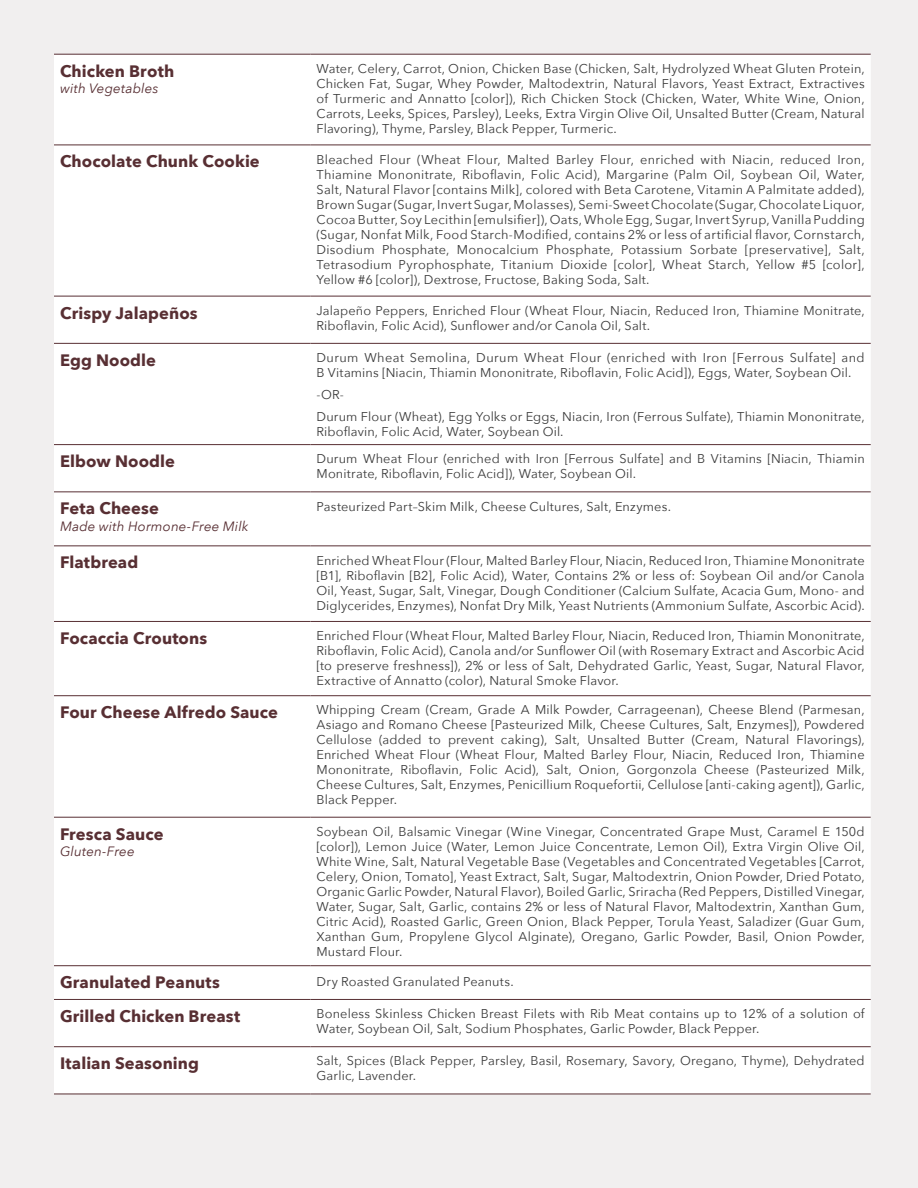
<style>
.page{position:relative;width:918px;height:1188px;background:#f1efef}
.page>*{position:absolute;margin:0;border:0;box-sizing:border-box;transform-origin:0 0}
.t1{font:700 16.5px "Avenir Next";letter-spacing:.005em;color:#582f33}
.t2{font:italic 13.5px "Avenir Next";letter-spacing:.01em;color:#582f33}
.t3{font:12.75px/15px "Avenir Next";letter-spacing:.01em;color:#3a3a3a;text-align:justify}
</style>
<div class="page">
<div style="left:54px;top:55px;width:817px;height:1039px;background:#fff"></div>
<hr style="left:54px;top:54px;width:256px;height:1px;background:#582f33">
<hr style="left:310px;top:54px;width:561px;height:1px;background:#582f33">
<hr style="left:54px;top:145px;width:256px;height:1px;background:#582f33">
<hr style="left:310px;top:145px;width:561px;height:1px;background:#582f33">
<hr style="left:54px;top:296px;width:256px;height:1px;background:#582f33">
<hr style="left:54px;top:343px;width:256px;height:1px;background:#582f33">
<hr style="left:54px;top:444px;width:256px;height:1px;background:#582f33">
<hr style="left:54px;top:492px;width:256px;height:1px;background:#582f33">
<hr style="left:54px;top:546px;width:256px;height:1px;background:#582f33">
<hr style="left:54px;top:621px;width:256px;height:1px;background:#582f33">
<hr style="left:54px;top:695px;width:256px;height:1px;background:#582f33">
<hr style="left:54px;top:817px;width:256px;height:1px;background:#582f33">
<hr style="left:54px;top:965px;width:256px;height:1px;background:#582f33">
<hr style="left:54px;top:999px;width:256px;height:1px;background:#582f33">
<hr style="left:54px;top:1046px;width:256px;height:1px;background:#582f33">
<hr style="left:54px;top:1094px;width:256px;height:1px;background:#582f33">
<hr style="left:310px;top:296px;width:561px;height:1px;background:#582f33">
<hr style="left:310px;top:343px;width:561px;height:1px;background:#582f33">
<hr style="left:310px;top:444px;width:561px;height:1px;background:#582f33">
<hr style="left:310px;top:492px;width:561px;height:1px;background:#582f33">
<hr style="left:310px;top:546px;width:561px;height:1px;background:#582f33">
<hr style="left:310px;top:621px;width:561px;height:1px;background:#582f33">
<hr style="left:310px;top:695px;width:561px;height:1px;background:#582f33">
<hr style="left:310px;top:817px;width:561px;height:1px;background:#582f33">
<hr style="left:310px;top:965px;width:561px;height:1px;background:#582f33">
<hr style="left:310px;top:999px;width:561px;height:1px;background:#582f33">
<hr style="left:310px;top:1046px;width:561px;height:1px;background:#582f33">
<hr style="left:310px;top:1094px;width:561px;height:1px;background:#582f33">
<p class="t1" style="left:60px;top:57px;width:116px">Chicken Broth</p>
<p class="t2" style="left:60px;top:77px;width:100px">with Vegetables</p>
<p class="t3" style="left:316px;top:60px;width:550px">Water, Celery, Carrot, Onion, Chicken Base (Chicken, Salt, Hydrolyzed Wheat Gluten Protein, Chicken Fat, Sugar, Whey Powder, Maltodextrin, Natural Flavors, Yeast Extract, Extractives of Turmeric and Annatto [color]), Rich Chicken Stock (Chicken, Water, White Wine, Onion, Carrots, Leeks, Spices, Parsley), Leeks, Extra Virgin Olive Oil, Unsalted Butter (Cream, Natural Flavoring), Thyme, Parsley, Black Pepper, Turmeric.</p>
<p class="t1" style="left:60px;top:147px;width:201px">Chocolate Chunk Cookie</p>
<p class="t3" style="left:316px;top:151px;width:550px">Bleached Flour (Wheat Flour, Malted Barley Flour, enriched with Niacin, reduced Iron, Thiamine Mononitrate, Riboflavin, Folic Acid), Margarine (Palm Oil, Soybean Oil, Water, Salt, Natural Flavor [contains Milk], colored with Beta Carotene, Vitamin A Palmitate added), Brown Sugar (Sugar, Invert Sugar, Molasses), Semi-Sweet Chocolate (Sugar, Chocolate Liquor, Cocoa Butter, Soy Lecithin [emulsifier]), Oats, Whole Egg, Sugar, Invert Syrup, Vanilla Pudding (Sugar, Nonfat Milk, Food Starch-Modified, contains 2% or less of artificial flavor, Cornstarch, Disodium Phosphate, Monocalcium Phosphate, Potassium Sorbate [preservative], Salt, Tetrasodium Pyrophosphate, Titanium Dioxide [color], Wheat Starch, Yellow #5 [color], Yellow #6 [color]), Dextrose, Fructose, Baking Soda, Salt.</p>
<p class="t1" style="left:60px;top:299px;width:139px">Crispy Jalapeños</p>
<p class="t3" style="left:316px;top:302px;width:550px">Jalapeño Peppers, Enriched Flour (Wheat Flour, Niacin, Reduced Iron, Thiamine Monitrate,<br>Riboflavin, Folic Acid), Sunflower and/or Canola Oil, Salt.</p>
<p class="t1" style="left:60px;top:346px;width:98px">Egg Noodle</p>
<p class="t3" style="left:316px;top:350px;width:550px">Durum Wheat Semolina, Durum Wheat Flour (enriched with Iron [Ferrous Sulfate] and<br>B Vitamins [Niacin, Thiamin Mononitrate, Riboflavin, Folic Acid]), Eggs, Water, Soybean Oil.</p>
<p class="t3" style="left:316px;top:383px;width:550px;line-height:21.8px">-OR-<br>Durum Flour (Wheat), Egg Yolks or Eggs, Niacin, Iron (Ferrous Sulfate), Thiamin Mononitrate,</p>
<p class="t3" style="left:316px;top:423px;width:249px">Riboflavin, Folic Acid, Water, Soybean Oil.</p>
<p class="t1" style="left:60px;top:447px;width:117px">Elbow Noodle</p>
<p class="t3" style="left:316px;top:451px;width:550px">Durum Wheat Flour (enriched with Iron [Ferrous Sulfate] and B Vitamins [Niacin, Thiamin<br>Monitrate, Riboflavin, Folic Acid]), Water, Soybean Oil.</p>
<p class="t1" style="left:60px;top:494px;width:100px">Feta Cheese</p>
<p class="t2" style="left:60px;top:515px;width:190px">Made with Hormone-Free Milk</p>
<p class="t3" style="left:316px;top:498px;width:356px">Pasteurized Part–Skim Milk, Cheese Cultures, Salt, Enzymes.</p>
<p class="t1" style="left:60px;top:548px;width:80px">Flatbread</p>
<p class="t3" style="left:316px;top:552px;width:550px">Enriched Wheat Flour (Flour, Malted Barley Flour, Niacin, Reduced Iron, Thiamine Mononitrate [B1], Riboflavin [B2], Folic Acid), Water, Contains 2% or less of: Soybean Oil and/or Canola Oil, Yeast, Sugar, Salt, Vinegar, Dough Conditioner (Calcium Sulfate, Acacia Gum, Mono- and Diglycerides, Enzymes), Nonfat Dry Milk, Yeast Nutrients (Ammonium Sulfate, Ascorbic Acid).</p>
<p class="t1" style="left:60px;top:624px;width:149px">Focaccia Croutons</p>
<p class="t3" style="left:316px;top:628px;width:550px">Enriched Flour (Wheat Flour, Malted Barley Flour, Niacin, Reduced Iron, Thiamin Mononitrate, Riboflavin, Folic Acid), Canola and/or Sunflower Oil (with Rosemary Extract and Ascorbic Acid [to preserve freshness]), 2% or less of Salt, Dehydrated Garlic, Yeast, Sugar, Natural Flavor, Extractive of Annatto (color), Natural Smoke Flavor.</p>
<p class="t1" style="left:60px;top:698px;width:219px">Four Cheese Alfredo Sauce</p>
<p class="t3" style="left:316px;top:702px;width:550px">Whipping Cream (Cream, Grade A Milk Powder, Carrageenan), Cheese Blend (Parmesan, Asiago and Romano Cheese [Pasteurized Milk, Cheese Cultures, Salt, Enzymes]), Powdered Cellulose (added to prevent caking), Salt, Unsalted Butter (Cream, Natural Flavorings), Enriched Wheat Flour (Wheat Flour, Malted Barley Flour, Niacin, Reduced Iron, Thiamine Mononitrate, Riboflavin, Folic Acid), Salt, Onion, Gorgonzola Cheese (Pasteurized Milk, Cheese Cultures, Salt, Enzymes, Penicillium Roquefortii, Cellulose [anti-caking agent]), Garlic, Black Pepper.</p>
<p class="t1" style="left:60px;top:820px;width:105px">Fresca Sauce</p>
<p class="t2" style="left:60px;top:840px;width:76px">Gluten-Free</p>
<p class="t3" style="left:316px;top:823px;width:550px">Soybean Oil, Balsamic Vinegar (Wine Vinegar, Concentrated Grape Must, Caramel E 150d [color]), Lemon Juice (Water, Lemon Juice Concentrate, Lemon Oil), Extra Virgin Olive Oil, White Wine, Salt, Natural Vegetable Base (Vegetables and Concentrated Vegetables [Carrot, Celery, Onion, Tomato], Yeast Extract, Salt, Sugar, Maltodextrin, Onion Powder, Dried Potato, Organic Garlic Powder, Natural Flavor), Boiled Garlic, Sriracha (Red Peppers, Distilled Vinegar, Water, Sugar, Salt, Garlic, contains 2% or less of Natural Flavor, Maltodextrin, Xanthan Gum, Citric Acid), Roasted Garlic, Green Onion, Black Pepper, Torula Yeast, Saladizer (Guar Gum, Xanthan Gum, Propylene Glycol Alginate), Oregano, Garlic Powder, Basil, Onion Powder, Mustard Flour.</p>
<p class="t1" style="left:60px;top:967px;width:162px">Granulated Peanuts</p>
<p class="t3" style="left:316px;top:973px;width:199px">Dry Roasted Granulated Peanuts.</p>
<p class="t1" style="left:60px;top:1002px;width:182px">Grilled Chicken Breast</p>
<p class="t3" style="left:316px;top:1006px;width:550px">Boneless Skinless Chicken Breast Filets with Rib Meat contains up to 12% of a solution of<br>Water, Soybean Oil, Salt, Sodium Phosphates, Garlic Powder, Black Pepper.</p>
<p class="t1" style="left:60px;top:1049px;width:141px">Italian Seasoning</p>
<p class="t3" style="left:316px;top:1053px;width:550px">Salt, Spices (Black Pepper, Parsley, Basil, Rosemary, Savory, Oregano, Thyme), Dehydrated<br>Garlic, Lavender.</p>
</div>
